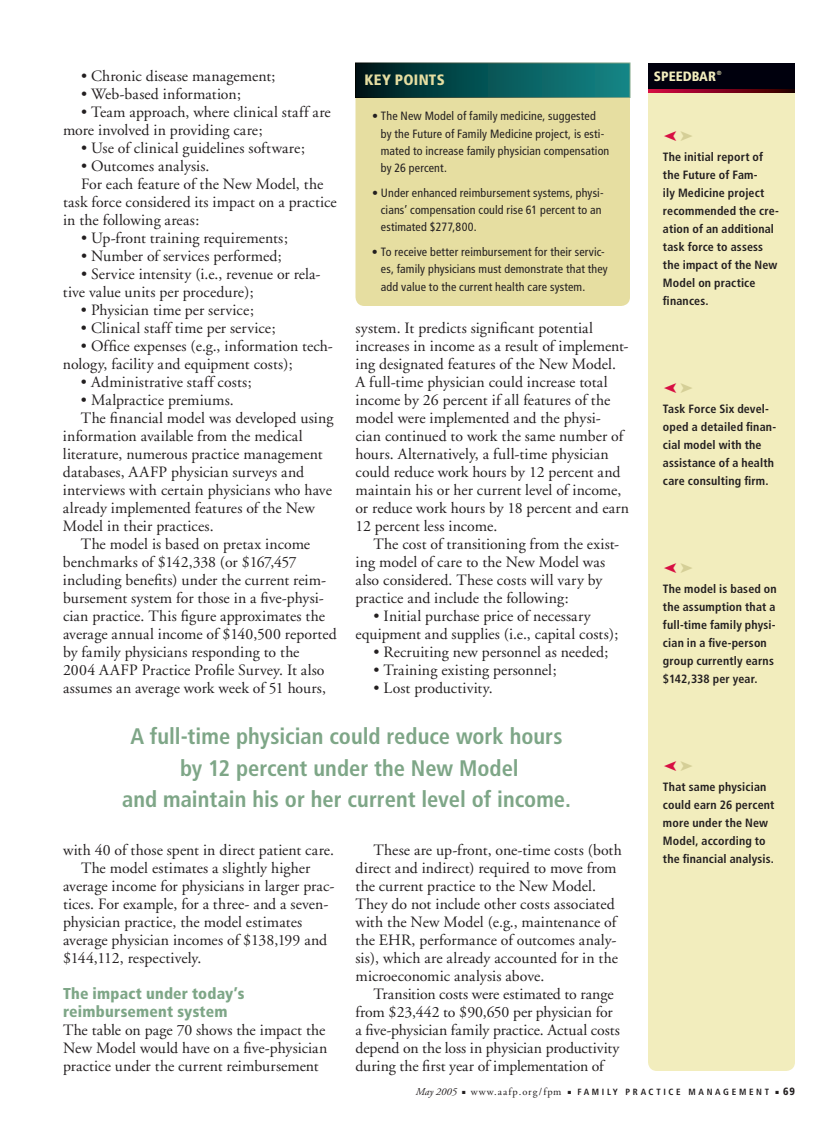
<style>
.page{position:relative;width:837px;height:1134px;background:#fff}
.page>*{position:absolute;margin:0;border:0;box-sizing:border-box;transform-origin:0 0}
.t1{font:700 condensed 22.5px/31.5px "Frutiger";color:#7ea687;text-align:center}
.t2{font:15.75px/18px "Adobe Garamond";letter-spacing:.005em;color:#231f20}
.t3{font:900 condensed 15.75px/18px "Frutiger";letter-spacing:.015em;color:#7ea687}
.t4{font:900 condensed 15px "Frutiger";letter-spacing:.02em;color:#e6dea1}
.t5{font:900 condensed 13.5px "Frutiger";color:#f2edbd}
.t6{font:700 condensed 12px/18px "Frutiger";letter-spacing:.015em;color:#231f20}
.t7{font:condensed 12px/17.2px "Frutiger";letter-spacing:.015em;color:#231f20}
.t8{font:10.5px "Adobe Garamond";letter-spacing:.1em;color:#231f20}
.t9{font:italic 10.5px "Adobe Garamond";color:#231f20}
.t10{font:900 condensed 10.5px "Frutiger";color:#231f20}
.t11{font:700 condensed 9px "Frutiger";letter-spacing:.3em;color:#231f20}
.t12{font:700 condensed 6px "Frutiger";color:#f2edbd}
</style>
<div class="page">
<div style="left:648px;top:92px;width:147px;height:979px;background:#f2edbd"></div>
<div style="left:648px;top:63px;width:147px;height:27px;background:#00000d"></div>
<svg style="left:648px;top:89px;width:147px;height:3px"></svg>
<div style="left:356px;top:97px;width:274px;height:209px;background:#e6dea1"></div>
<div style="left:356px;top:63px;width:274px;height:34px;background:linear-gradient(to right,#001b1d,#148a8b)"></div>
<svg style="left:664px;top:131px;width:29px;height:10px"></svg>
<svg style="left:664px;top:383px;width:29px;height:10px"></svg>
<svg style="left:664px;top:563px;width:29px;height:10px"></svg>
<svg style="left:664px;top:761px;width:29px;height:10px"></svg>
<p class="t2" style="left:81px;top:67px;width:196px">• Chronic disease management;</p>
<p class="t2" style="left:81px;top:85px;width:162px">• Web-based information;</p>
<p class="t2" style="left:63px;top:103px;width:269px;text-indent:18px">• Team approach, where clinical staff are more involved in providing care;</p>
<p class="t2" style="left:81px;top:139px;width:226px">• Use of clinical guidelines software;</p>
<p class="t2" style="left:81px;top:157px;width:130px">• Outcomes analysis.</p>
<p class="t2" style="left:81px;top:175px;width:244px">For each feature of the New Model, the</p>
<p class="t2" style="left:63px;top:193px;width:275px">task force considered its impact on a practice</p>
<p class="t2" style="left:63px;top:211px;width:138px">in the following areas:</p>
<p class="t2" style="left:81px;top:229px;width:208px">• Up-front training requirements;</p>
<p class="t2" style="left:81px;top:247px;width:202px">• Number of services performed;</p>
<p class="t2" style="left:63px;top:265px;width:259px;text-indent:18px">• Service intensity (i.e., revenue or rela&shy;tive value units per procedure);</p>
<p class="t2" style="left:81px;top:301px;width:175px">• Physician time per service;</p>
<p class="t2" style="left:81px;top:319px;width:196px">• Clinical staff time per service;</p>
<p class="t2" style="left:63px;top:337px;width:271px;text-indent:18px">• Office expenses (e.g., information tech&shy;nology, facility and equipment costs);</p>
<p class="t2" style="left:81px;top:373px;width:172px">• Administrative staff costs;</p>
<p class="t2" style="left:81px;top:391px;width:154px">• Malpractice premiums.</p>
<p class="t2" style="left:81px;top:409px;width:254px">The financial model was developed using</p>
<p class="t2" style="left:63px;top:427px;width:241px">information available from the medical</p>
<p class="t2" style="left:63px;top:445px;width:261px">literature, numerous practice management</p>
<p class="t2" style="left:63px;top:463px;width:243px">databases, AAFP physician surveys and</p>
<p class="t2" style="left:63px;top:481px;width:270px">interviews with certain physicians who have</p>
<p class="t2" style="left:63px;top:499px;width:253px">already implemented features of the New</p>
<p class="t2" style="left:63px;top:517px;width:152px">Model in their practices.</p>
<p class="t2" style="left:81px;top:535px;width:231px">The model is based on pretax income</p>
<p class="t2" style="left:63px;top:553px;width:235px">benchmarks of $142,338 (or $167,457</p>
<p class="t2" style="left:63px;top:571px;width:265px">including benefits) under the current reim-</p>
<p class="t2" style="left:63px;top:589px;width:262px">bursement system for those in a five-physi-</p>
<p class="t2" style="left:63px;top:607px;width:264px">cian practice. This figure approximates the</p>
<p class="t2" style="left:63px;top:625px;width:275px">average annual income of $140,500 reported</p>
<p class="t2" style="left:63px;top:643px;width:238px">by family physicians responding to the</p>
<p class="t2" style="left:63px;top:661px;width:263px">2004 AAFP Practice Profile Survey. It also</p>
<p class="t2" style="left:63px;top:679px;width:264px">assumes an average work week of 51 hours,</p>
<p class="t4" style="left:364px;top:71px;width:82px">KEY POINTS</p>
<p class="t7" style="left:381px;top:108px;width:230px;text-indent:-9px">• The New Model of family medicine, suggested by the Future of Family Medicine project, is esti&shy;mated to increase family physician compensation by 26 percent.</p>
<p class="t7" style="left:381px;top:184px;width:224px;text-indent:-9px">• Under enhanced reimbursement systems, physi&shy;cians’ compensation could rise 61 percent to an estimated $277,800.</p>
<p class="t7" style="left:381px;top:244px;width:229px;text-indent:-9px">• To receive better reimbursement for their servic&shy;es, family physicians must demonstrate that they add value to the current health care system.</p>
<p class="t2" style="left:355px;top:319px;width:275px">system. It predicts significant potential increases in income as a result of implement&shy;ing designated features of the New Model.<br>A full-time physician could increase total income by 26 percent if all features of the model were implemented and the physi&shy;cian continued to work the same number of hours. Alternatively, a full-time physician could reduce work hours by 12 percent and maintain his or her current level of income, or reduce work hours by 18 percent and earn 12 percent less income.</p>
<p class="t2" style="left:356px;top:535px;width:265px;text-indent:18px">The cost of transitioning from the exist&shy;ing model of care to the New Model was also considered. These costs will vary by practice and include the following:</p>
<p class="t2" style="left:356px;top:607px;width:264px;text-indent:18px">• Initial purchase price of necessary equipment and supplies (i.e., capital costs);</p>
<p class="t2" style="left:374px;top:643px;width:237px">• Recruiting new personnel as needed;</p>
<p class="t2" style="left:374px;top:661px;width:185px">• Training existing personnel;</p>
<p class="t2" style="left:374px;top:679px;width:121px">• Lost productivity.</p>
<h1 class="t1" style="left:122px;top:721px;width:450px">A full-time physician could reduce work hours by 12 percent under the New Model<br>and maintain his or her current level of income.</h1>
<p class="t2" style="left:63px;top:841px;width:273px">with 40 of those spent in direct patient care.</p>
<p class="t2" style="left:81px;top:859px;width:231px">The model estimates a slightly higher</p>
<p class="t2" style="left:63px;top:877px;width:273px">average income for physicians in larger prac-</p>
<p class="t2" style="left:63px;top:895px;width:267px">tices. For example, for a three- and a seven-</p>
<p class="t2" style="left:63px;top:913px;width:241px">physician practice, the model estimates</p>
<p class="t2" style="left:63px;top:931px;width:266px">average physician incomes of $138,199 and</p>
<p class="t2" style="left:63px;top:949px;width:140px">$144,112, respectively.</p>
<p class="t3" style="left:63px;top:984px;width:183px">The impact under today’s reimbursement system</p>
<p class="t2" style="left:63px;top:1021px;width:266px;text-align:justify">The table on page 70 shows the impact the New Model would have on a five-physician practice under the current reimbursement</p>
<p class="t2" style="left:355px;top:841px;width:268px;text-indent:18px">These are up-front, one-time costs (both direct and indirect) required to move from the current practice to the New Model.<br>They do not include other costs associated with the New Model (e.g., maintenance of the EHR, performance of outcomes analy&shy;sis), which are already accounted for in the microeconomic analysis above.</p>
<p class="t2" style="left:355px;top:985px;width:266px;text-indent:18px">Transition costs were estimated to range from $23,442 to $90,650 per physician for a five-physician family practice. Actual costs depend on the loss in physician productivity during the first year of implementation of</p>
<p class="t5" style="left:654px;top:68px;width:64px">SPEEDBAR</p>
<p class="t12" style="left:717px;top:70px;width:6px">®</p>
<p class="t6" style="left:663px;top:148px;width:117px">The initial report of the Future of Fam-<br>ily Medicine project recommended the cre&shy;ation of an additional task force to assess the impact of the New<br>Model on practice finances.</p>
<p class="t6" style="left:663px;top:400px;width:115px">Task Force Six devel&shy;oped a detailed finan&shy;cial model with the assistance of a health care consulting firm.</p>
<p class="t6" style="left:663px;top:580px;width:115px">The model is based on the assumption that a full-time family physi&shy;cian in a five-person group currently earns $142,338 per year.</p>
<p class="t6" style="left:663px;top:778px;width:113px">That same physician could earn 26 percent more under the New<br>Model, according to the financial analysis.</p>
<p class="t9" style="left:416px;top:1086px;width:43px">May 2005</p>
<p class="t8" style="left:462px;top:1086px;width:101px">■ www.aafp.org/fpm</p>
<p class="t11" style="left:568px;top:1087px;width:213px">■ FAMILY PRACTICE MANAGEMENT ■</p>
<p class="t10" style="left:783px;top:1085px;width:13px">69</p>
</div>
